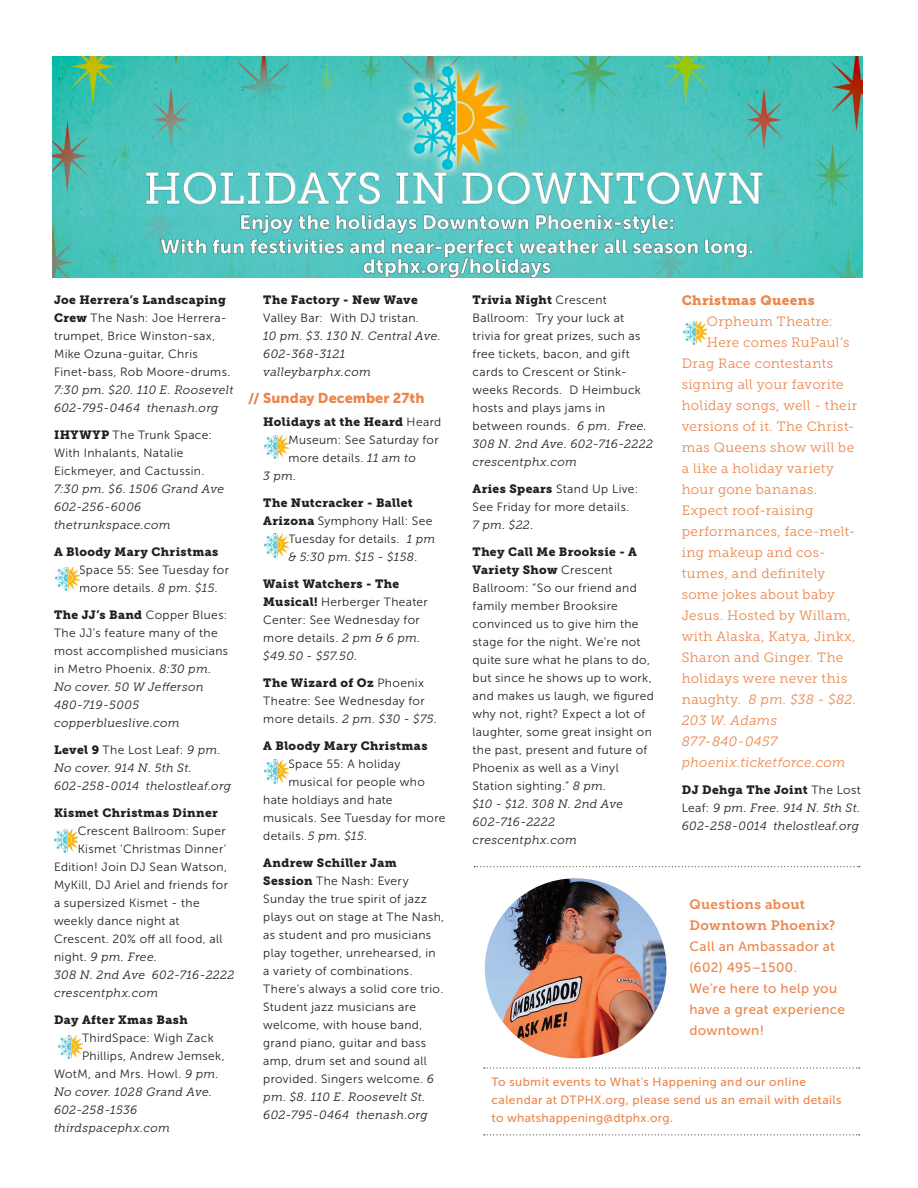
<style>
.page{position:relative;width:918px;height:1188px;background:#fff}
.page>*{position:absolute;margin:0;border:0;box-sizing:border-box;transform-origin:0 0}
.BODY_DAY_DATE{font:14.25px "Museo Sans 900";letter-spacing:.01em;color:#ec864c}
.FEATURED_EVENT{font:13.5px "Museo Slab 300";letter-spacing:.025em;color:#ec864c}
.FEATURED_EVENT-2{font:13.5px/21px "Museo Sans 500";letter-spacing:.03em;color:#ec864c}
.FEATURED_EVENT-3{font:italic 13.5px "Museo Slab 300";letter-spacing:.025em;color:#ec864c}
.FEATURED_EVENT-4{font:13.5px "Museo Slab 900";letter-spacing:.03em;color:#ec864c}
.BODY_TEXT{font:12px/18px "Museo Sans 300";letter-spacing:.03em;color:#231f20}
.BODY_TEXT-2{font:italic 12px/18px "Museo Slab 300";letter-spacing:.03em;color:#231f20}
.FEATURED_EVENT-5{font:12px/18px "Museo Sans 500";letter-spacing:.03em;color:#ec864c}
.BODY_TEXT-3{font:12px "Museo Slab 900";letter-spacing:.03em;color:#231f20}
.s1{font-family:"Museo Slab 900"}
.s2{font-family:"Museo Slab 300";font-style:italic}
.s3{font-family:"Museo Slab 900";font-style:normal}
.s4{font-family:"Museo Sans 300";font-style:normal}
.s5{font-family:"Museo Sans 300"}
.s6{font-style:normal}
.s7{font-family:"Museo Slab 700"}
</style>
<div class="page">
<svg style="left:248px;top:393px;width:11px;height:11px"></svg>
<img style="left:52px;top:56px;width:810px;height:221px">
<img style="left:485px;top:878px;width:181px;height:180px">
<svg style="left:474px;top:866px;width:386px;height:1px"></svg>
<svg style="left:484px;top:1067px;width:376px;height:2px"></svg>
<svg style="left:484px;top:1134px;width:376px;height:1px"></svg>
<img style="left:54px;top:829px;width:24px;height:24px">
<img style="left:55px;top:567px;width:24px;height:24px">
<img style="left:58px;top:1036px;width:24px;height:23px">
<img style="left:265px;top:435px;width:23px;height:23px">
<img style="left:265px;top:534px;width:23px;height:23px">
<img style="left:265px;top:760px;width:23px;height:23px">
<img style="left:683px;top:321px;width:24px;height:23px">
<p class="BODY_TEXT" style="left:54px;top:291px;width:181px"><span class="s1">Joe Herrera’s Landscaping<br>Crew</span> The Nash: Joe Herrera&shy;trumpet, Brice Winston-sax,<br>Mike Ozuna-guitar, Chris<br>Finet-bass, Rob Moore-drums.<br><span class="s2">7:30 pm. $20. 110 E. Roosevelt<br>602-795-0464 thenash.org</span></p>
<p class="BODY_TEXT" style="left:54px;top:426px;width:172px"><span class="s1">IHYWYP</span> The Trunk Space:<br>With Inhalants, Natalie<br>Eickmeyer, and Cactussin.<br><span class="s2">7:30 pm. $6. 1506 Grand Ave<br>602-256-6006 thetrunkspace.com</span></p>
<p class="BODY_TEXT" style="left:79px;top:543px;width:151px;text-indent:-25px"><span class="s1">A Bloody Mary Christmas<br></span>Space 55: See Tuesday for more details. <span class="s2">8 pm. $15.</span></p>
<p class="BODY_TEXT" style="left:54px;top:606px;width:176px"><span class="s1">The JJ’s Band</span> Copper Blues:<br>The JJ’s feature many of the most accomplished musicians in Metro Phoenix. <span class="s2">8:30 pm.<br>No cover. 50 W Jefferson<br>480-719-5005 copperblueslive.com</span></p>
<p class="BODY_TEXT-2" style="left:54px;top:741px;width:179px"><span class="s3">Level 9</span> <span class="s4">The Lost Leaf:</span> 9 pm.<br>No cover. 914 N. 5th St.<br>602-258-0014 thelostleaf.org</p>
<p class="BODY_TEXT-3" style="left:54px;top:806px;width:165px">Kismet Christmas Dinner</p>
<p class="BODY_TEXT" style="left:78px;top:822px;width:150px">Crescent Ballroom: Super</p>
<p class="BODY_TEXT" style="left:78px;top:840px;width:150px">Kismet ‘Christmas Dinner’</p>
<p class="BODY_TEXT" style="left:54px;top:858px;width:175px">Edition! Join DJ Sean Watson,</p>
<p class="BODY_TEXT" style="left:54px;top:876px;width:176px">MyKill, DJ Ariel and friends for</p>
<p class="BODY_TEXT" style="left:54px;top:894px;width:147px">a supersized Kismet - the</p>
<p class="BODY_TEXT" style="left:54px;top:912px;width:127px">weekly dance night at</p>
<p class="BODY_TEXT" style="left:54px;top:930px;width:170px">Crescent. 20% off all food, all</p>
<p class="BODY_TEXT-2" style="left:54px;top:948px;width:105px"><span class="s4">night.</span> 9 pm. Free.</p>
<p class="BODY_TEXT-2" style="left:54px;top:966px;width:182px">308 N. 2nd Ave 602-716-2222</p>
<p class="BODY_TEXT-2" style="left:54px;top:984px;width:106px">crescentphx.com</p>
<p class="BODY_TEXT-3" style="left:54px;top:1013px;width:135px">Day After Xmas Bash</p>
<p class="BODY_TEXT" style="left:82px;top:1029px;width:133px">ThirdSpace: Wigh Zack</p>
<p class="BODY_TEXT" style="left:82px;top:1047px;width:144px">Phillips, Andrew Jemsek,</p>
<p class="BODY_TEXT" style="left:54px;top:1065px;width:166px">WotM, and Mrs. Howl. <span class="s2">9 pm.</span></p>
<p class="BODY_TEXT-2" style="left:54px;top:1083px;width:160px">No cover. 1028 Grand Ave.</p>
<p class="BODY_TEXT-2" style="left:54px;top:1101px;width:85px">602-258-1536</p>
<p class="BODY_TEXT-2" style="left:54px;top:1119px;width:118px">thirdspacephx.com</p>
<p class="BODY_TEXT-2" style="left:263px;top:291px;width:179px"><span class="s3">The Factory - New Wave<br></span><span class="s4">Valley Bar: With DJ tristan.<br></span>10 pm. $3. 130 N. Central Ave.<br>602-368-3121 valleybarphx.com</p>
<p class="BODY_DAY_DATE" style="left:263px;top:390px;width:163px">Sunday December 27th</p>
<p class="BODY_TEXT-3" style="left:263px;top:415px;width:180px">Holidays at the Heard <span class="s5">Heard</span></p>
<p class="BODY_TEXT" style="left:288px;top:431px;width:152px">Museum: See Saturday for</p>
<p class="BODY_TEXT" style="left:288px;top:449px;width:129px">more details. <span class="s2">11 am to</span></p>
<p class="BODY_TEXT-2" style="left:263px;top:467px;width:35px">3 pm.</p>
<p class="BODY_TEXT-3" style="left:263px;top:496px;width:151px">The Nutcracker - Ballet</p>
<p class="BODY_TEXT" style="left:263px;top:512px;width:171px"><span class="s1">Arizona</span> Symphony Hall: See</p>
<p class="BODY_TEXT" style="left:288px;top:530px;width:148px">Tuesday for details. <span class="s2">1 pm</span></p>
<p class="BODY_TEXT-2" style="left:288px;top:548px;width:131px">&amp; 5:30 pm. $15 - $158.</p>
<p class="BODY_TEXT" style="left:263px;top:575px;width:166px"><span class="s1">Waist Watchers - The<br>Musical!</span> Herberger Theater<br>Center: See Wednesday for more details. <span class="s2">2 pm &amp; 6 pm. $49.50 - $57.50.</span></p>
<p class="BODY_TEXT" style="left:263px;top:674px;width:175px"><span class="s1">The Wizard of Oz</span> Phoenix<br>Theatre: See Wednesday for more details. <span class="s2">2 pm. $30 - $75.</span></p>
<p class="BODY_TEXT-3" style="left:263px;top:739px;width:166px">A Bloody Mary Christmas</p>
<p class="BODY_TEXT" style="left:288px;top:755px;width:113px">Space 55: A holiday</p>
<p class="BODY_TEXT" style="left:288px;top:773px;width:138px">musical for people who</p>
<p class="BODY_TEXT" style="left:263px;top:791px;width:131px">hate holdiays and hate</p>
<p class="BODY_TEXT" style="left:263px;top:809px;width:184px">musicals. See Tuesday for more</p>
<p class="BODY_TEXT" style="left:263px;top:827px;width:106px">details. <span class="s2">5 pm. $15.</span></p>
<p class="BODY_TEXT" style="left:263px;top:854px;width:182px"><span class="s1">Andrew Schiller Jam<br>Session</span> The Nash: Every<br>Sunday the true spirit of jazz plays out on stage at The Nash, as student and pro musicians play together, unrehearsed, in a variety of combinations.<br>There’s always a solid core trio.<br>Student jazz musicians are welcome, with house band, grand piano, guitar and bass amp, drum set and sound all provided. Singers welcome. <span class="s2">6 pm. $8. 110 E. Roosevelt St.<br>602-795-0464 thenash.org</span></p>
<p class="BODY_TEXT" style="left:472px;top:291px;width:182px"><span class="s1">Trivia Night</span> Crescent<br>Ballroom: Try your luck at trivia for great prizes, such as free tickets, bacon, and gift cards to Crescent or Stink&shy;weeks Records. D Heimbuck hosts and plays jams in between rounds. <span class="s2">6 pm. Free.<br>308 N. 2nd Ave. 602-716-2222 crescentphx.com</span></p>
<p class="BODY_TEXT" style="left:472px;top:480px;width:167px"><span class="s1">Aries Spears</span> Stand Up Live:<br>See Friday for more details.<br><span class="s2">7 pm. $22.</span></p>
<p class="BODY_TEXT" style="left:472px;top:543px;width:183px"><span class="s1">They Call Me Brooksie - A<br>Variety Show</span> Crescent<br>Ballroom: “So our friend and family member Brooksire convinced us to give him the stage for the night. We’re not quite sure what he plans to do, but since he shows up to work, and makes us laugh, we figured why not, right? Expect a lot of laughter, some great insight on the past, present and future of<br>Phoenix as well as a Vinyl<br>Station sighting.” <span class="s2">8 pm.<br>$10 - $12. 308 N. 2nd Ave<br>602-716-2222 crescentphx.com</span></p>
<p class="FEATURED_EVENT-4" style="left:682px;top:293px;width:134px">Christmas Queens</p>
<p class="FEATURED_EVENT" style="left:707px;top:314px;width:127px">Orpheum Theatre:</p>
<p class="FEATURED_EVENT" style="left:707px;top:335px;width:144px">Here comes RuPaul’s</p>
<p class="FEATURED_EVENT" style="left:682px;top:356px;width:153px">Drag Race contestants</p>
<p class="FEATURED_EVENT" style="left:682px;top:377px;width:163px">signing all your favorite</p>
<p class="FEATURED_EVENT" style="left:682px;top:398px;width:177px">holiday songs, well - their</p>
<p class="FEATURED_EVENT" style="left:682px;top:419px;width:175px">versions of it. The Christ-</p>
<p class="FEATURED_EVENT" style="left:682px;top:440px;width:174px">mas Queens show will be</p>
<p class="FEATURED_EVENT" style="left:682px;top:461px;width:154px">a like a holiday variety</p>
<p class="FEATURED_EVENT" style="left:682px;top:482px;width:137px">hour gone bananas.</p>
<p class="FEATURED_EVENT" style="left:682px;top:503px;width:133px">Expect roof-raising</p>
<p class="FEATURED_EVENT" style="left:682px;top:524px;width:175px">performances, face-melt-</p>
<p class="FEATURED_EVENT" style="left:682px;top:545px;width:146px">ing makeup and cos-</p>
<p class="FEATURED_EVENT" style="left:682px;top:566px;width:145px">tumes, and definitely</p>
<p class="FEATURED_EVENT" style="left:682px;top:587px;width:155px">some jokes about baby</p>
<p class="FEATURED_EVENT" style="left:682px;top:608px;width:170px">Jesus. Hosted by Willam,</p>
<p class="FEATURED_EVENT" style="left:682px;top:629px;width:175px">with Alaska, Katya, Jinkx,</p>
<p class="FEATURED_EVENT" style="left:682px;top:650px;width:163px">Sharon and Ginger. The</p>
<p class="FEATURED_EVENT" style="left:682px;top:671px;width:167px">holidays were never this</p>
<p class="FEATURED_EVENT-3" style="left:682px;top:692px;width:176px"><span class="s6">naughty.</span> 8 pm. $38 - $82.</p>
<p class="FEATURED_EVENT-3" style="left:682px;top:713px;width:97px">203 W. Adams</p>
<p class="FEATURED_EVENT-3" style="left:682px;top:734px;width:97px">877-840-0457</p>
<p class="FEATURED_EVENT-3" style="left:682px;top:755px;width:165px">phoenix.ticketforce.com</p>
<p class="BODY_TEXT-2" style="left:682px;top:781px;width:181px;text-align:justify"><span class="s3">DJ Dehga The Joint</span> <span class="s4">The Lost Leaf:</span> 9 pm. Free. 914 N. 5th St.<br>602-258-0014 thelostleaf.org</p>
<p class="FEATURED_EVENT-2" style="left:689px;top:894px;width:157px"><span class="s7">Questions about<br>Downtown Phoenix?<br></span>Call an Ambassador at (602) 495–1500.<br>We’re here to help you have a great experience downtown!</p>
<p class="FEATURED_EVENT-5" style="left:492px;top:1073px;width:351px">To submit events to What’s Happening and our online calendar at DTPHX.org, please send us an email with details to whatshappening@dtphx.org.</p>
</div>
